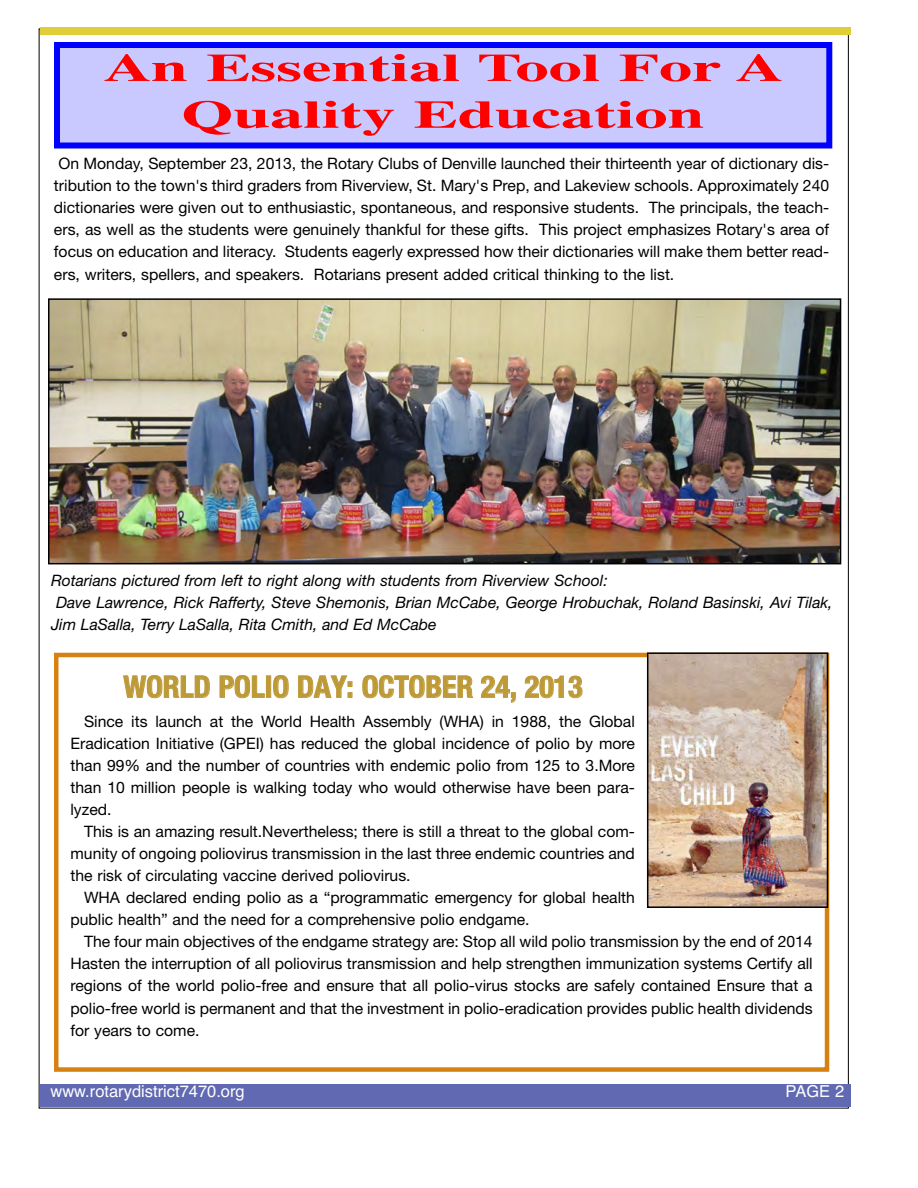
<style>
.page{position:relative;width:918px;height:1188px;background:#fff}
.page>*{position:absolute;margin:0;border:0;box-sizing:border-box;transform-origin:0 0}
.t1{font:700 39px/46.8px "Times";color:#f00;text-align:center;scale:1.7 1}
.t2{font:700 condensed 30px "Helvetica Neue";color:#bd9a37}
.t3{font:16.5px "Helvetica";color:#fff}
.t4{font:15.75px/22px "Helvetica Neue";color:#000;text-align:justify}
.t5{font:italic 15.75px "Helvetica Neue";color:#000}
</style>
<div class="page">
<div style="left:41px;top:1084px;width:810px;height:23px;background:#6069b1"></div>
<div style="left:41px;top:27px;width:810px;height:8px;background:#dfce38"></div>
<div style="left:60px;top:48px;width:766px;height:94px;background:#c9c9ff"></div>
<div style="left:54px;top:42px;width:778px;height:106px;border:6px solid #00f"></div>
<div style="left:54px;top:653px;width:775px;height:419px;border:4px solid #d58213"></div>
<img style="left:51px;top:301px;width:787px;height:260px">
<div style="left:48px;top:298px;width:793px;height:266px;border:2px solid #000"></div>
<img style="left:650px;top:655px;width:175px;height:250px">
<div style="left:647px;top:652px;width:181px;height:256px;border:2px solid #000"></div>
<h1 class="t1" style="left:103px;top:44px;width:401px">An Essential Tool For A<br>Quality Education</h1>
<p class="t4" style="left:54px;top:152px;width:777px">On Monday, September 23, 2013, the Rotary Clubs of Denville launched their thirteenth year of dictionary dis&shy;tribution to the town's third graders from Riverview, St. Mary's Prep, and Lakeview schools. Approximately 240 dictionaries were given out to enthusiastic, spontaneous, and responsive students. The principals, the teach&shy;ers, as well as the students were genuinely thankful for these gifts. This project emphasizes Rotary's area of focus on education and literacy. Students eagerly expressed how their dictionaries will make them better read&shy;ers, writers, spellers, and speakers. Rotarians present added critical thinking to the list.</p>
<p class="t5" style="left:51px;top:570px;width:558px">Rotarians pictured from left to right along with students from Riverview School:</p>
<p class="t5" style="left:56px;top:593px;width:778px">Dave Lawrence, Rick Rafferty, Steve Shemonis, Brian McCabe, George Hrobuchak, Roland Basinski, Avi Tilak,</p>
<p class="t5" style="left:51px;top:615px;width:387px">Jim LaSalla, Terry LaSalla, Rita Cmith, and Ed McCabe</p>
<h2 class="t2" style="left:123px;top:669px;width:461px">WORLD POLIO DAY: OCTOBER 24, 2013</h2>
<p class="t4" style="left:71px;top:710px;width:566px;text-indent:13px">Since its launch at the World Health Assembly (WHA) in 1988, the Global Eradication Initiative (GPEI) has reduced the global incidence of polio by more than 99% and the number of countries with endemic polio from 125 to 3.More than 10 million people is walking today who would otherwise have been para&shy;lyzed.</p>
<p class="t4" style="left:71px;top:820px;width:566px;text-indent:13px">This is an amazing result.Nevertheless; there is still a threat to the global com&shy;munity of ongoing poliovirus transmission in the last three endemic countries and the risk of circulating vaccine derived poliovirus.</p>
<p class="t4" style="left:71px;top:886px;width:566px;text-indent:13px">WHA declared ending polio as a “programmatic emergency for global health public health” and the need for a comprehensive polio endgame.</p>
<p class="t4" style="left:71px;top:931px;width:744px;text-indent:13px">The four main objectives of the endgame strategy are: Stop all wild polio transmission by the end of 2014<br>Hasten the interruption of all poliovirus transmission and help strengthen immunization systems Certify all regions of the world polio-free and ensure that all polio-virus stocks are safely contained Ensure that a polio-free world is permanent and that the investment in polio-eradication provides public health dividends for years to come.</p>
<p class="t3" style="left:50px;top:1082px;width:196px">www.rotarydistrict7470.org</p>
<p class="t3" style="left:786px;top:1082px;width:60px">PAGE 2</p>
</div>
